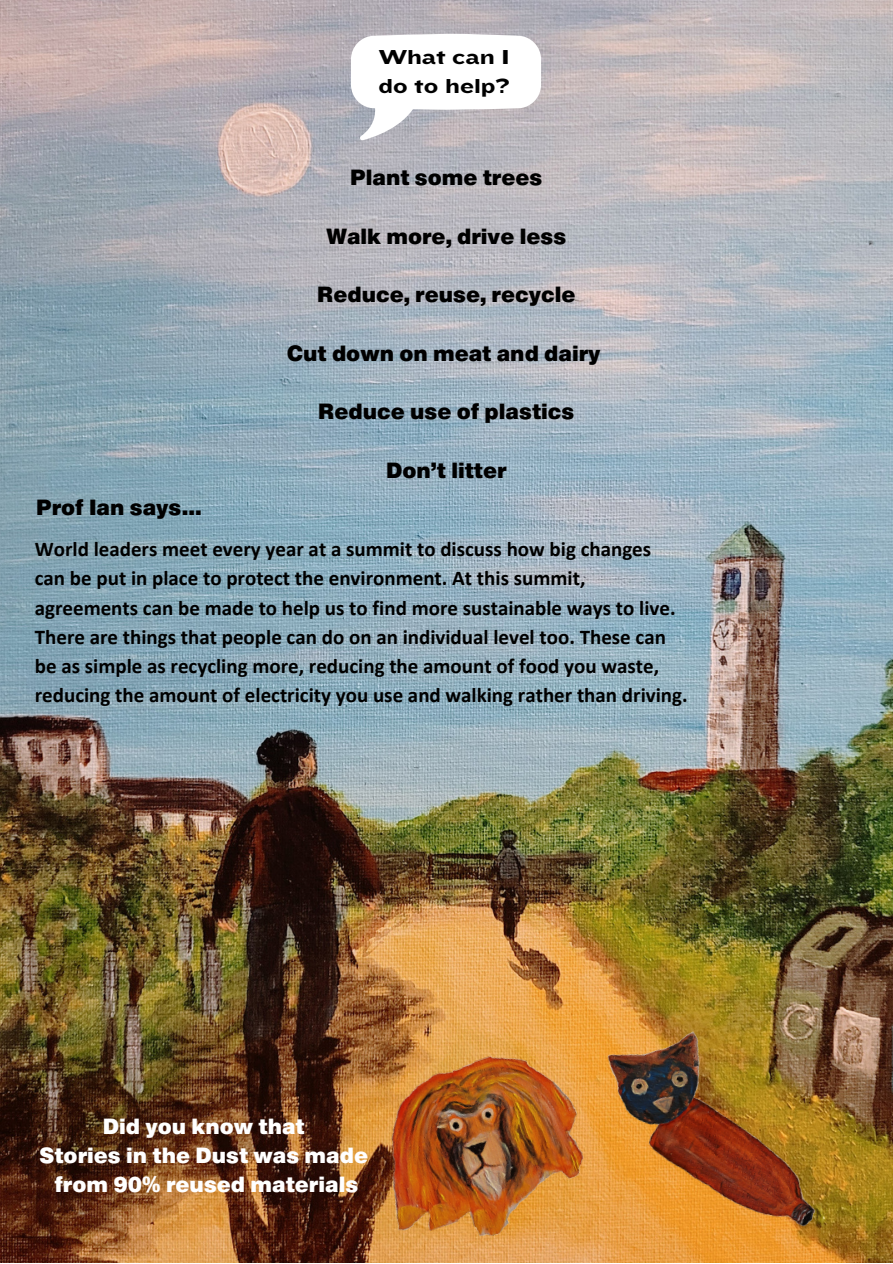
<style>
.page{position:relative;width:893px;height:1264px;background:#fff}
.page>*{position:absolute;margin:0;border:0;box-sizing:border-box;transform-origin:0 0}
.t1{font:700 21px/29.2px "Calibri";color:#000}
.t2{font:700 21px "Europa Gro SBOP";color:#000}
.t3{font:700 21px "Europa Gro SBOP";color:#fff}
.t4{font:21px/29.2px "Knockout 54";color:#000}
</style>
<div class="page">
<img style="left:0;top:0;width:892px;height:1262px">
<img style="left:638px;top:1010px;width:233px;height:252px">
<img style="left:303px;top:943px;width:335px;height:319px">
<svg style="left:351px;top:34px;width:190px;height:106px"></svg>
<p class="t4" style="left:378px;top:41px;width:133px">What can I do to help?</p>
<p class="t2" style="left:350px;top:170px;width:194px">Plant some trees</p>
<p class="t2" style="left:36px;top:499px;width:167px">Prof Ian says...</p>
<p class="t2" style="left:326px;top:228px;width:241px">Walk more, drive less</p>
<p class="t2" style="left:317px;top:287px;width:260px">Reduce, reuse, recycle</p>
<p class="t2" style="left:287px;top:345px;width:315px">Cut down on meat and dairy</p>
<p class="t2" style="left:318px;top:404px;width:257px">Reduce use of plastics</p>
<p class="t2" style="left:386px;top:462px;width:122px">Don’t litter</p>
<p class="t1" style="left:35px;top:536px;width:618px">World leaders meet every year at a summit to discuss how big changes</p>
<p class="t1" style="left:35px;top:565px;width:642px">can be put in place to protect the environment. At this summit, agreements can be made to help us to find more sustainable ways to live.</p>
<p class="t1" style="left:35px;top:624px;width:654px">There are things that people can do on an individual level too. These can be as simple as recycling more, reducing the amount of food you waste, reducing the amount of electricity you use and walking rather than driving.</p>
<p class="t3" style="left:103px;top:1118px;width:203px">Did you know that</p>
<p class="t3" style="left:39px;top:1147px;width:330px">Stories in the Dust was made</p>
<p class="t3" style="left:54px;top:1176px;width:305px">from 90% reused materials</p>
</div>
